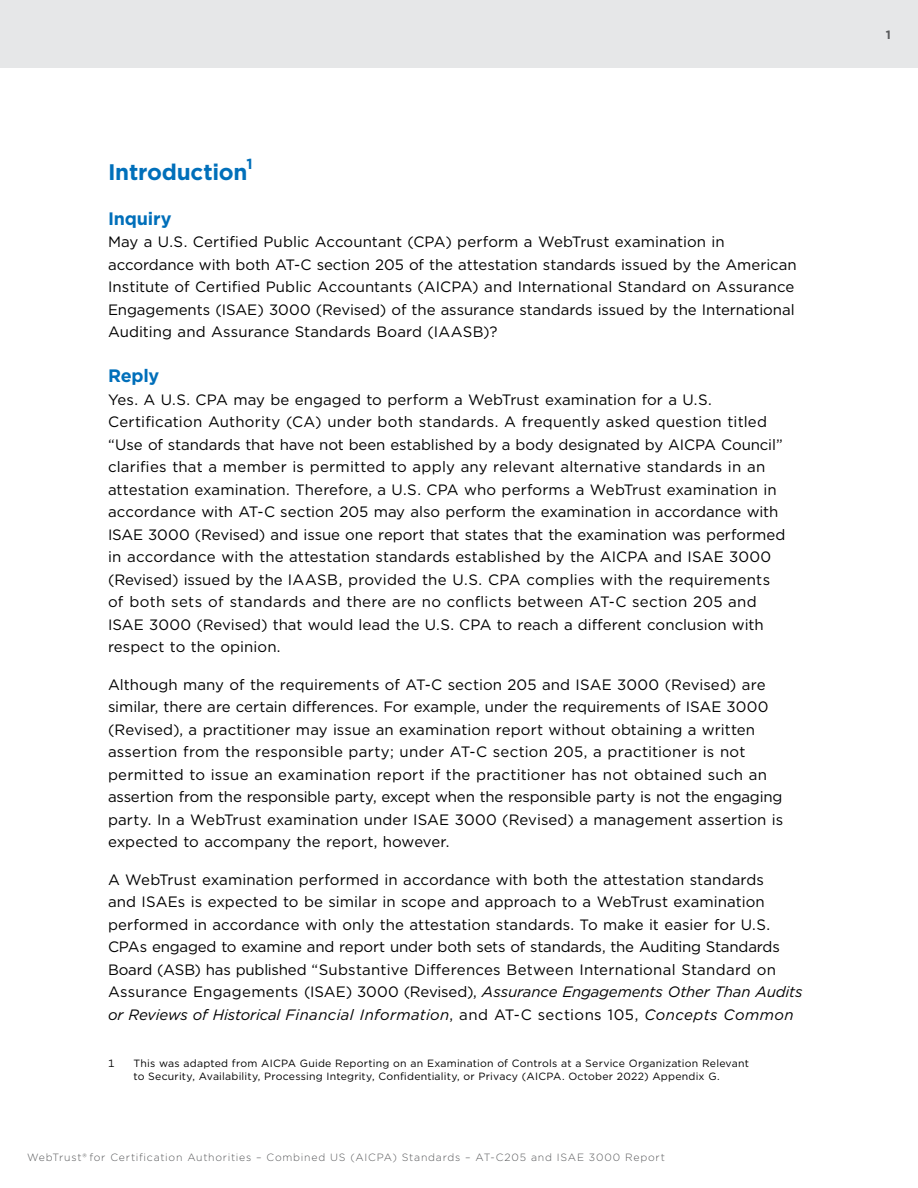
<style>
.page{position:relative;width:918px;height:1188px;background:#fff}
.page>*{position:absolute;margin:0;border:0;box-sizing:border-box;transform-origin:0 0}
.t1{font:700 22.5px "Gotham";letter-spacing:-.01em;color:#006fba}
.t2{font:700 18px "Gotham";letter-spacing:-.01em;color:#006fba}
.t3{font:15px/22.5px "Gotham";letter-spacing:.005em;color:#000}
.t4{font:700 14.7px "Gotham";color:#006fba}
.t5{font:700 12px "Gotham";color:#58595b}
.t6{font:10.5px/12.6px "Gotham";letter-spacing:.02em;color:#000}
.t7{font:300 10.5px "Gotham";letter-spacing:.075em;color:#58595b}
.s1{font-style:italic}
</style>
<div class="page">
<div style="left:0;top:0;width:918px;height:68px;background:#e6e7e8"></div>
<h2 class="t1" style="left:108px;top:157px;width:141px">Introduction</h2>
<h2 class="t4" style="left:247px;top:154px;width:8px">1</h2>
<h3 class="t2" style="left:108px;top:207px;width:65px">Inquiry</h3>
<p class="t3" style="left:108px;top:231px;width:690px">May a U.S. Certified Public Accountant (CPA) perform a WebTrust examination in accordance with both AT-C section 205 of the attestation standards issued by the American Institute of Certified Public Accountants (AICPA) and International Standard on Assurance Engagements (ISAE) 3000 (Revised) of the assurance standards issued by the International Auditing and Assurance Standards Board (IAASB)?</p>
<h3 class="t2" style="left:108px;top:364px;width:53px">Reply</h3>
<p class="t3" style="left:108px;top:388px;width:679px">Yes. A U.S. CPA may be engaged to perform a WebTrust examination for a U.S.<br>Certification Authority (CA) under both standards. A frequently asked question titled “Use of standards that have not been established by a body designated by AICPA Council” clarifies that a member is permitted to apply any relevant alternative standards in an attestation examination. Therefore, a U.S. CPA who performs a WebTrust examination in accordance with AT-C section 205 may also perform the examination in accordance with ISAE 3000 (Revised) and issue one report that states that the examination was performed in accordance with the attestation standards established by the AICPA and ISAE 3000 (Revised) issued by the IAASB, provided the U.S. CPA complies with the requirements of both sets of standards and there are no conflicts between AT-C section 205 and ISAE 3000 (Revised) that would lead the U.S. CPA to reach a different conclusion with respect to the opinion.</p>
<p class="t3" style="left:108px;top:673px;width:677px">Although many of the requirements of AT-C section 205 and ISAE 3000 (Revised) are similar, there are certain differences. For example, under the requirements of ISAE 3000 (Revised), a practitioner may issue an examination report without obtaining a written assertion from the responsible party; under AT-C section 205, a practitioner is not permitted to issue an examination report if the practitioner has not obtained such an assertion from the responsible party, except when the responsible party is not the engaging party. In a WebTrust examination under ISAE 3000 (Revised) a management assertion is expected to accompany the report, however.</p>
<p class="t3" style="left:108px;top:868px;width:696px">A WebTrust examination performed in accordance with both the attestation standards<br>and ISAEs is expected to be similar in scope and approach to a WebTrust examination performed in accordance with only the attestation standards. To make it easier for U.S.<br>CPAs engaged to examine and report under both sets of standards, the Auditing Standards Board (ASB) has published “Substantive Differences Between International Standard on Assurance Engagements (ISAE) 3000 (Revised), <span class="s1">Assurance Engagements Other Than Audits or Reviews of Historical Financial Information</span>, and AT-C sections 105, <span class="s1">Concepts Common</span></p>
<p class="t6" style="left:108px;top:1057px;width:8px">1</p>
<p class="t6" style="left:134px;top:1057px;width:617px">This was adapted from AICPA Guide Reporting on an Examination of Controls at a Service Organization Relevant to Security, Availability, Processing Integrity, Confidentiality, or Privacy (AICPA. October 2022) Appendix G.</p>
<p class="t7" style="left:27px;top:1151px;width:639px">WebTrust® for Certification Authorities – Combined US (AICPA) Standards – AT-C205 and ISAE 3000 Report</p>
<p class="t5" style="left:886px;top:26px;width:7px">1</p>
</div>
